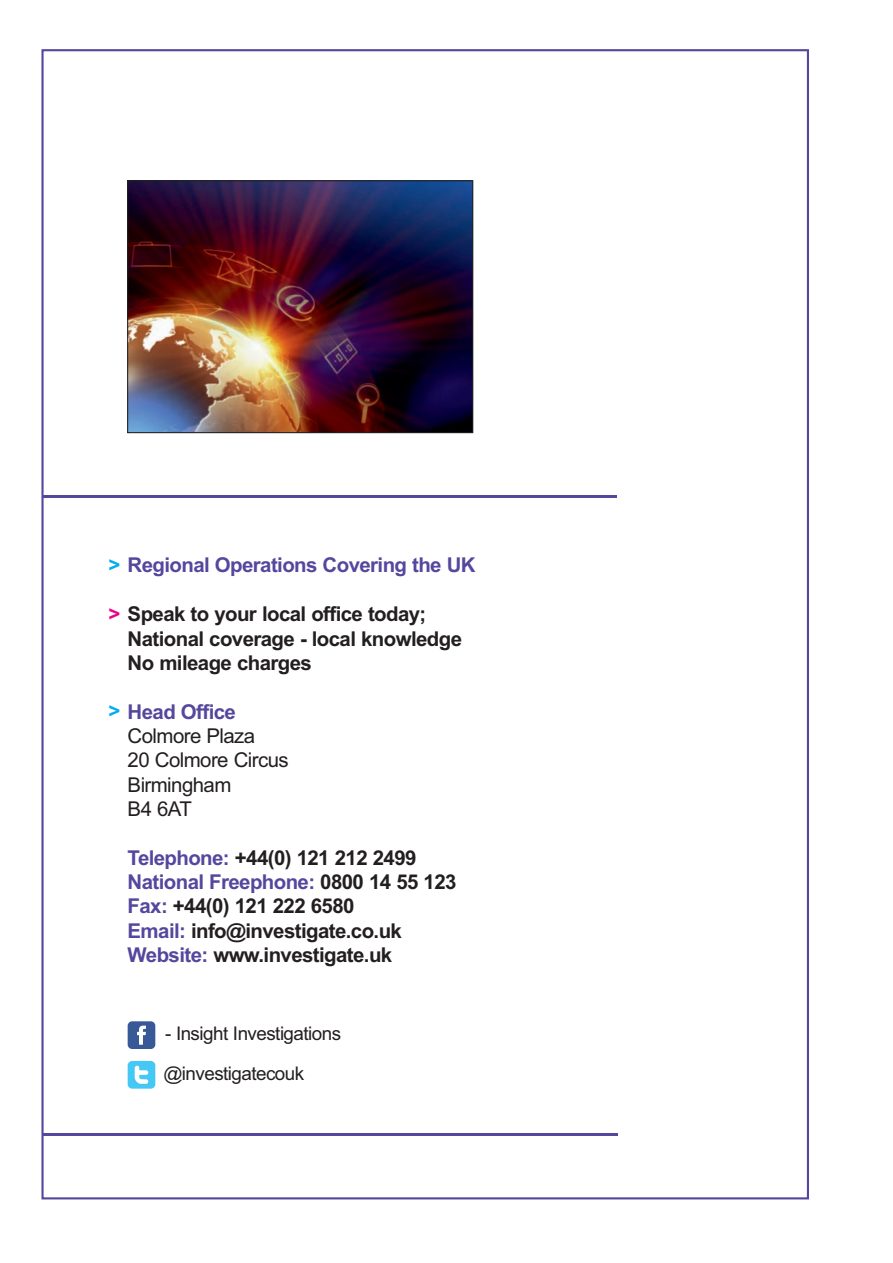
<style>
.page{position:relative;width:893px;height:1263px;background:#fff}
.page>*{position:absolute;margin:0;border:0;box-sizing:border-box;transform-origin:0 0}
.t1{font:700 20.4px/24.3px "Arial";letter-spacing:-.03em;color:#231f20}
.t2{font:700 20.4px "Arial";letter-spacing:-.03em;color:#54479d}
.t3{font:20.4px/24.3px "Arial";letter-spacing:-.03em;color:#231f20}
.t4{font:18.75px/39.6px "Arial";letter-spacing:-.03em;color:#231f20}
.s1{color:#00aeef}
.s2{color:#ed028c}
.s3{color:#54479d}
</style>
<div class="page">
<hr style="left:43px;top:1133px;width:575px;height:2px;background:#54479d">
<hr style="left:43px;top:495px;width:574px;height:3px;background:#54479d">
<div style="left:128px;top:1021px;width:27px;height:28px;background:#385998;border-radius:5px"></div>
<svg style="left:137px;top:1025px;width:9px;height:20px"></svg>
<div style="left:128px;top:1061px;width:27px;height:28px;background:#45c8f4;border-radius:5px"></div>
<svg style="left:135px;top:1065px;width:14px;height:19px"></svg>
<img style="left:129px;top:182px;width:342px;height:249px">
<div style="left:127px;top:180px;width:346px;height:253px;border:1px solid #231f20"></div>
<p class="t2" style="left:108px;top:558px;width:369px"><span class="s1">&gt;</span> Regional Operations Covering the UK</p>
<p class="t1" style="left:128px;top:604px;width:336px;text-indent:-19px"><span class="s2">&gt;</span> Speak to your local office today;<br>National coverage - local knowledge<br>No mileage charges</p>
<p class="t2" style="left:108px;top:704px;width:129px"><span class="s1">&gt;</span> Head Office</p>
<p class="t3" style="left:128px;top:725px;width:163px">Colmore Plaza<br>20 Colmore Circus<br>Birmingham<br>B4 6AT</p>
<p class="t1" style="left:128px;top:847px;width:330px"><span class="s3">Telephone:</span> +44(0) 121 212 2499<br><span class="s3">National Freephone:</span> 0800 14 55 123<br><span class="s3">Fax:</span> +44(0) 121 222 6580<br><span class="s3">Email:</span> info@investigate.co.uk<br><span class="s3">Website:</span> www.investigate.uk</p>
<p class="t4" style="left:163px;top:1016px;width:179px">- Insight Investigations @investigatecouk</p>
</div>
